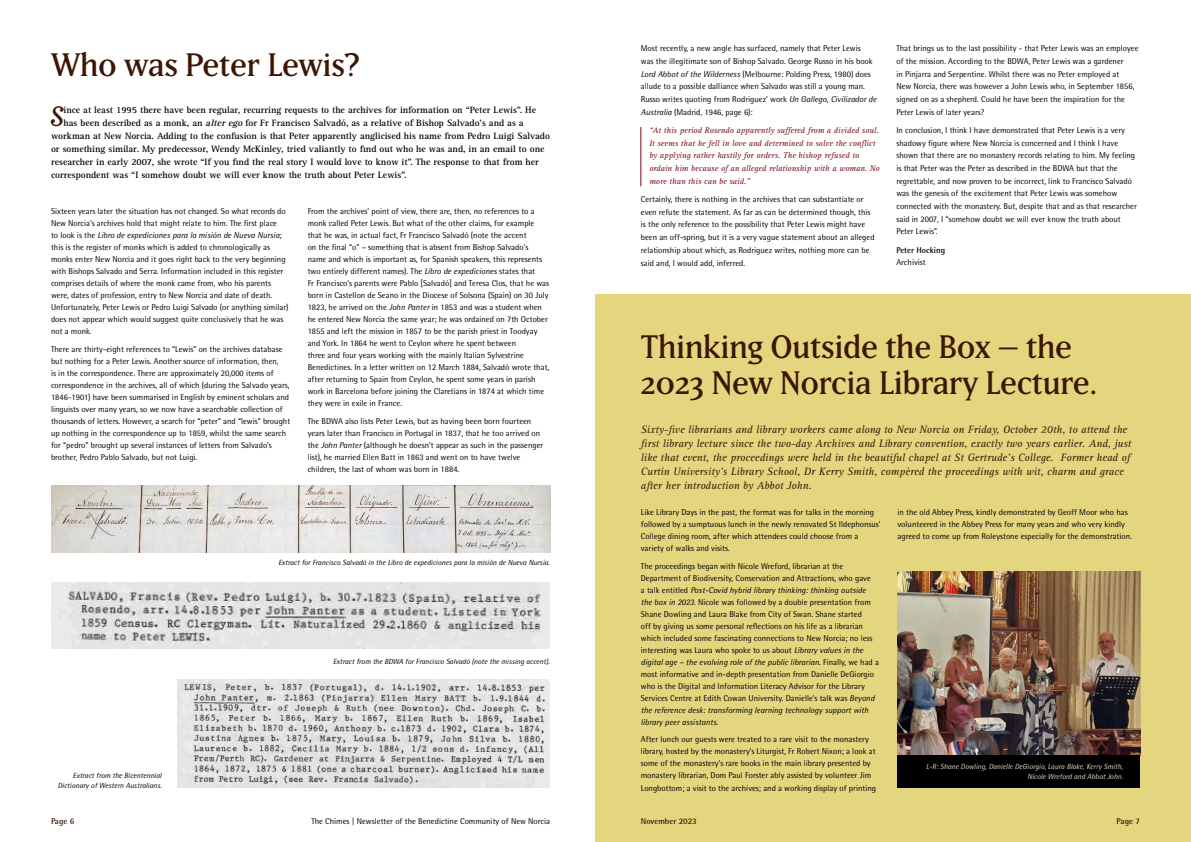
<style>
.page{position:relative;width:1191px;height:842px;background:#fff}
.page>*{position:absolute;margin:0;border:0;box-sizing:border-box;transform-origin:0 0}
.t1{font:32px/36px "Matrix IIOT";letter-spacing:-.01em;color:#3c1605}
.t2{font:27.5px "Matrix II Script OT";color:#3c1605}
.t3{font:italic 11px/14px "Rotis Serif Std";color:#3c1605}
.t4{font:700 9.5px "Rotis Serif Std";color:#000}
.t5{font:8.5px/12px "Rotis Semi Sans Std";color:#000}
.t6{font:italic 8.5px/12.7px "Rotis Serif Std";color:#730b12}
.t7{font:700 8.5px "Rotis Semi Sans Std";color:#3c1605}
.t8{font:700 8.5px "Rotis Semi Sans Std";color:#000}
.t9{font:italic 7.5px/10px "Rotis Semi Sans Std";color:#000;text-align:right}
.t10{font:italic 7.5px/10px "Rotis Semi Sans Std";color:#ded9c9;text-align:right}
.s1{font-style:italic}
</style>
<div class="page">
<div style="left:595px;top:295px;width:596px;height:547px;background:#e4d57f"></div>
<img style="left:51px;top:485px;width:499px;height:67px">
<img style="left:51px;top:582px;width:499px;height:66px">
<img style="left:177px;top:679px;width:373px;height:109px">
<hr style="left:640px;top:127px;width:1px;height:59px;background:#730b12">
<img style="left:897px;top:571px;width:243px;height:184px">
<div style="left:897px;top:755px;width:243px;height:33px;background:#000"></div>
<h1 class="t1" style="left:51px;top:47px;width:310px">Who was Peter Lewis?</h1>
<h2 class="t2" style="left:50px;top:100px;width:15px">S</h2>
<p class="t4" style="left:64px;top:104px;width:474px">ince at least 1995 there have been regular, recurring requests to the archives for information on “Peter Lewis”. He</p>
<p class="t4" style="left:64px;top:117px;width:461px">has been described as a monk, an <span class="s1">alterego</span> for Fr Francisco Salvadó, as a relative of Bishop Salvado’s and as a</p>
<p class="t4" style="left:51px;top:130px;width:500px">workman at New Norcia. Adding to the confusion is that Peter apparently anglicised his name from Pedro Luigi Salvado</p>
<p class="t4" style="left:51px;top:143px;width:495px">or something similar. My predecessor, Wendy McKinley, tried valiantly to find out who he was and, in an email to one</p>
<p class="t4" style="left:51px;top:156px;width:489px">researcher in early 2007, she wrote “If you find the real story I would love to know it”. The response to that from her</p>
<p class="t4" style="left:51px;top:169px;width:357px">correspondent was “I somehow doubt we will ever know the truth about Peter Lewis”.</p>
<p class="t5" style="left:51px;top:205px;width:239px">Sixteen years later the situation has not changed. So what records do New Norcia’s archives hold that might relate to him. The first place<br>to look is the <span class="s1">Libro de expediciones para la misión de Nueva Nursia</span>; this is the register of monks which is added to chronologically as monks enter New Norcia and it goes right back to the very beginning with Bishops Salvado and Serra. Information included in this register comprises details of where the monk came from, who his parents were, dates of profession, entry to New Norcia and date of death.<br>Unfortunately, Peter Lewis or Pedro Luigi Salvado (or anything similar) does not appear which would suggest quite conclusively that he was not a monk.</p>
<p class="t5" style="left:51px;top:343px;width:241px">There are thirty-eight references to “Lewis” on the archives database but nothing for a Peter Lewis. Another source of information, then,<br>is in the correspondence. There are approximately 20,000 items of correspondence in the archives, all of which (during the Salvado years, 1846-1901) have been summarised in English by eminent scholars and linguists over many years, so we now have a searchable collection of thousands of letters. However, a search for “peter” and “lewis” brought up nothing in the correspondence up to 1859, whilst the same search for “pedro” brought up several instances of letters from Salvado’s brother, Pedro Pablo Salvado, but not Luigi.</p>
<p class="t5" style="left:308px;top:205px;width:243px">From the archives’ point of view, there are, then, no references to a monk called Peter Lewis. But what of the other claims, for example that he was, in actual fact, Fr Francisco Salvadó (note the accent<br>on the final “o” – something that is absent from Bishop Salvado’s<br>name and which is important as, for Spanish speakers, this represents two entirely different names). The <span class="s1">Libro de expediciones</span> states that<br>Fr Francisco’s parents were Pablo [Salvadó] and Teresa Clos, that he was born in Castellon de Seano in the Diocese of Solsona (Spain) on 30 July 1823, he arrived on the <span class="s1">John Panter</span> in 1853 and was a student when he entered New Norcia the same year; he was ordained on 7th October 1855 and left the mission in 1857 to be the parish priest in Toodyay and York. In 1864 he went to Ceylon where he spent between<br>three and four years working with the mainly Italian Sylvestrine Benedictines. In a letter written on 12 March 1884, Salvadó wrote that, after returning to Spain from Ceylon, he spent some years in parish work in Barcelona before joining the Claretians in 1874 at which time they were in exile in France.</p>
<p class="t5" style="left:308px;top:415px;width:237px">The BDWA also lists Peter Lewis, but as having been born fourteen years later than Francisco in Portugal in 1837, that he too arrived on the <span class="s1">John Panter</span> (although he doesn’t appear as such in the passenger list), he married Ellen Batt in 1863 and went on to have twelve children, the last of whom was born in 1884.</p>
<p class="t9" style="left:278px;top:557px;width:273px">Extract for Francisco Salvadó in the Libro de expediciones para la misión de Nueva Nursia.</p>
<p class="t9" style="left:58px;top:770px;width:105px">Extract from the Bicentennial<br>Dictionary of Western Australians.</p>
<p class="t9" style="left:333px;top:656px;width:218px">Extract from the BDWA for Francisco Salvadó (note the missing accent).</p>
<p class="t5" style="left:641px;top:42px;width:237px;line-height:12.7px">Most recently, a new angle has surfaced, namely that Peter Lewis<br>was the illegitimate son of Bishop Salvado. George Russo in his book <span class="s1">Lord Abbot of the Wilderness</span> (Melbourne: Polding Press, 1980) does allude to a possible dalliance when Salvado was still a young man.<br>Russo writes quoting from Rodriguez’ work <span class="s1">Un Gallego, Civilizador de Australia</span> (Madrid, 1946, page 6):</p>
<p class="t6" style="left:649px;top:124px;width:232px">“At this period Rosendo apparently suffered from a divided soul.<br>It seems that he fell in love and determined to solve the conflict by applying rather hastily for orders. The bishop refused to ordain him because of an alleged relationship with a woman. No more than this can be said.”</p>
<p class="t5" style="left:641px;top:193px;width:235px;line-height:12.7px">Certainly, there is nothing in the archives that can substantiate or even refute the statement. As far as can be determined though, this is the only reference to the possibility that Peter Lewis might have been an off-spring, but it is a very vague statement about an alleged relationship about which, as Rodriguez writes, nothing more can be said and, I would add, inferred.</p>
<p class="t5" style="left:896px;top:42px;width:244px;line-height:12.7px">That brings us to the last possibility - that Peter Lewis was an employee of the mission. According to the BDWA, Peter Lewis was a gardener<br>in Pinjarra and Serpentine. Whilst there was no Peter employed at<br>New Norcia, there was however a John Lewis who, in September 1856, signed on as a shepherd. Could he have been the inspiration for the Peter Lewis of later years?</p>
<p class="t5" style="left:896px;top:124px;width:242px;line-height:12.7px">In conclusion, I think I have demonstrated that Peter Lewis is a very shadowy figure where New Norcia is concerned and I think I have shown that there are no monastery records relating to him. My feeling is that Peter was the Peter as described in the BDWA but that the regrettable, and now proven to be incorrect, link to Francisco Salvadó was the genesis of the excitement that Peter Lewis was somehow connected with the monastery. But, despite that and as that researcher said in 2007, I “somehow doubt we will ever know the truth about Peter Lewis”.</p>
<p class="t8" style="left:896px;top:245px;width:50px">Peter Hocking</p>
<p class="t5" style="left:896px;top:256px;width:31px">Archivist</p>
<h1 class="t1" style="left:641px;top:329px;width:458px">Thinking Outside the Box – the<br>2023 New Norcia Library Lecture.</h1>
<p class="t3" style="left:641px;top:423px;width:492px">Sixty-five librarians and library workers came along to New Norcia on Friday, October 20th, to attend the first library lecture since the two-day Archives and Library convention, exactly two years earlier. And, just like that event, the proceedings were held in the beautiful chapel at St Gertrude’s College. Former head of Curtin University’s Library School, Dr Kerry Smith, compèred the proceedings with wit, charm and grace after her introduction by Abbot John.</p>
<p class="t5" style="left:641px;top:506px;width:241px">Like Library Days in the past, the format was for talks in the morning followed by a sumptuous lunch in the newly renovated St Ildephonsus’ College dining room, after which attendees could choose from a variety of walks and visits.</p>
<p class="t5" style="left:641px;top:560px;width:240px">The proceedings began with Nicole Wreford, librarian at the Department of Biodiversity, Conservation and Attractions, who gave<br>a talk entitled <span class="s1">Post-Covid hybrid library thinking: thinking outside the box in 2023</span>. Nicole was followed by a double presentation from Shane Dowling and Laura Blake from City of Swan. Shane started<br>off by giving us some personal reflections on his life as a librarian which included some fascinating connections to New Norcia; no less interesting was Laura who spoke to us about <span class="s1">Library values in the digital age – the evolving role of the public librarian</span>. Finally, we had a most informative and in-depth presentation from Danielle DeGiorgio who is the Digital and Information Literacy Advisor for the Library Services Centre at Edith Cowan University. Danielle’s talk was <span class="s1">Beyond the reference desk: transforming learning technology support with library peer assistants</span>.</p>
<p class="t5" style="left:641px;top:733px;width:237px">After lunch our guests were treated to a rare visit to the monastery library, hosted by the monastery’s Liturgist, Fr Robert Nixon; a look at some of the monastery’s rare books in the main library presented by monastery librarian, Dom Paul Forster ably assisted by volunteer Jim Longbottom; a visit to the archives; and a working display of printing</p>
<p class="t5" style="left:897px;top:506px;width:236px">in the old Abbey Press, kindly demonstrated by Geoff Moor who has volunteered in the Abbey Press for many years and who very kindly agreed to come up from Roleystone especially for the demonstration.</p>
<p class="t10" style="left:926px;top:761px;width:198px">L-R: Shane Dowling, Danielle DeGiorgio, Laura Blake, Kerry Smith,<br>Nicole Wreford and Abbot John.</p>
<p class="t7" style="left:51px;top:815px;width:25px">Page 6</p>
<p class="t5" style="left:311px;top:815px;width:240px">The Chimes | Newsletter of the Benedictine Community of New Norcia</p>
<p class="t7" style="left:641px;top:815px;width:57px">November 2023</p>
<p class="t7" style="left:1116px;top:815px;width:25px">Page 7</p>
</div>
